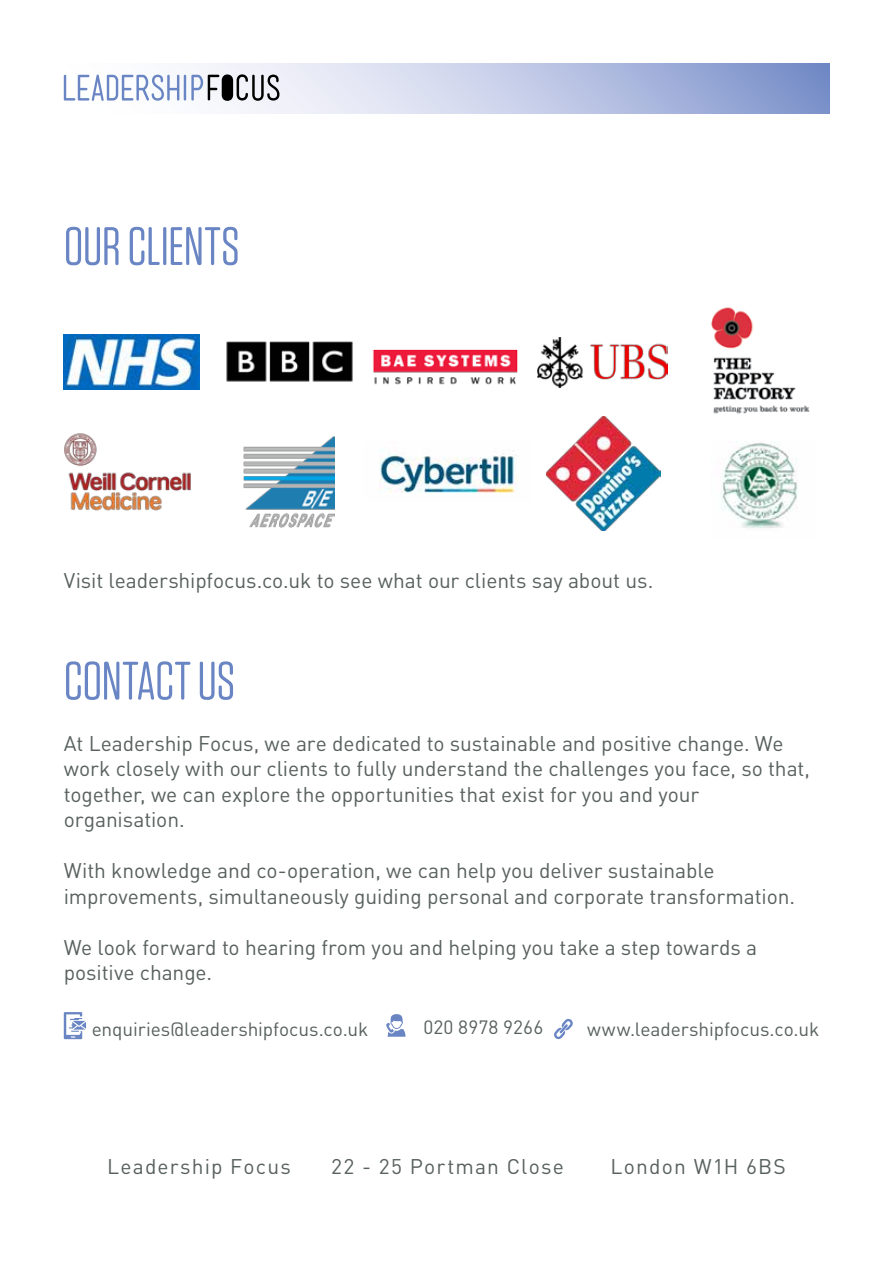
<style>
.page{position:relative;width:893px;height:1263px;background:#fff}
.page>*{position:absolute;margin:0;border:0;box-sizing:border-box;transform-origin:0 0}
.t1{font:54px "Tungsten Rounded";letter-spacing:-.005em;color:#6985c3}
.t2{font:21px/25.5px "DIN";letter-spacing:-.005em;color:#58615e}
.t3{font:21px "DIN";letter-spacing:.055em;color:#58615e}
.t4{font:19.05px "DIN";letter-spacing:-.005em;color:#58615e}
</style>
<div class="page">
<svg style="left:203px;top:64px;width:626px;height:50px;background:#bdc7e5"></svg>
<svg style="left:64px;top:74px;width:215px;height:27px"></svg>
<img style="left:244px;top:436px;width:90px;height:92px">
<img style="left:547px;top:417px;width:114px;height:114px">
<img style="left:64px;top:334px;width:136px;height:55px">
<img style="left:372px;top:349px;width:166px;height:36px">
<img style="left:379px;top:452px;width:139px;height:41px">
<img style="left:226px;top:341px;width:127px;height:41px">
<img style="left:711px;top:307px;width:99px;height:107px">
<img style="left:538px;top:338px;width:130px;height:50px">
<img style="left:64px;top:433px;width:127px;height:78px">
<img style="left:720px;top:442px;width:78px;height:86px">
<svg style="left:554px;top:1019px;width:19px;height:20px"></svg>
<svg style="left:386px;top:1014px;width:20px;height:23px"></svg>
<svg style="left:64px;top:1012px;width:22px;height:27px"></svg>
<h1 class="t1" style="left:64px;top:219px;width:177px">OUR CLIENTS</h1>
<p class="t2" style="left:64px;top:567px;width:591px">Visit leadershipfocus.co.uk to see what our clients say about us.</p>
<h1 class="t1" style="left:64px;top:654px;width:173px">CONTACT US</h1>
<p class="t2" style="left:64px;top:730px;width:748px">At Leadership Focus, we are dedicated to sustainable and positive change. We work closely with our clients to fully understand the challenges you face, so that, together, we can explore the opportunities that exist for you and your organisation.</p>
<p class="t2" style="left:64px;top:857px;width:733px">With knowledge and co-operation, we can help you deliver sustainable improvements, simultaneously guiding personal and corporate transformation.</p>
<p class="t2" style="left:64px;top:934px;width:695px">We look forward to hearing from you and helping you take a step towards a positive change.</p>
<p class="t4" style="left:92px;top:1017px;width:278px">enquiries@leadershipfocus.co.uk</p>
<p class="t4" style="left:423px;top:1015px;width:121px">020 8978 9266</p>
<p class="t4" style="left:587px;top:1017px;width:234px">www.leadershipfocus.co.uk</p>
<p class="t3" style="left:107px;top:1153px;width:185px">Leadership Focus</p>
<p class="t3" style="left:331px;top:1153px;width:234px">22 - 25 Portman Close</p>
<p class="t3" style="left:611px;top:1153px;width:177px">London W1H 6BS</p>
</div>
